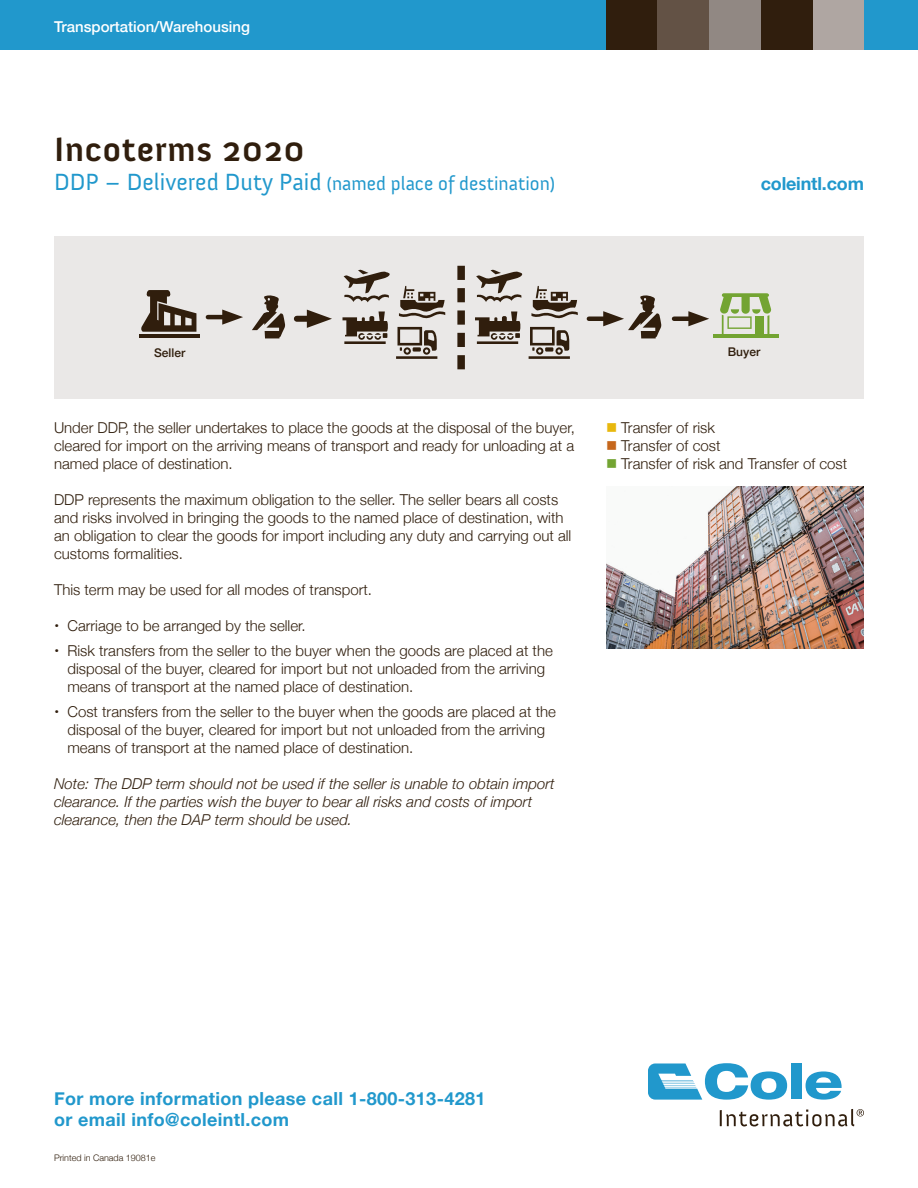
<style>
.page{position:relative;width:918px;height:1188px;background:#fff}
.page>*{position:absolute;margin:0;border:0;box-sizing:border-box;transform-origin:0 0}
.Sub-title{font:700 34.5px "Anivers";letter-spacing:.02em;color:#301e0d}
.sub_heading{font:19.5px "Anivers";color:#2198cc}
.t1{font:700 18px/21.6px "Helvetica Neue";letter-spacing:.02em;color:#2198cc}
.t2{font:700 18px "Helvetica Neue";letter-spacing:-.01em;color:#2198cc}
.body{font:300 15px/18px "Helvetica Neue";color:#301e0d}
.body-2{font:italic 300 15px/18px "Helvetica Neue";color:#301e0d}
.t3{font:500 15px "Helvetica Neue";color:#fff}
.body-3{font:500 12px "Helvetica Neue";color:#301e0d}
.body-4{font:300 9px "Helvetica Neue";color:#301e0d}
.s1{font-size:24px}
.s2{color:#e8b80e}
.s3{color:#c6671c}
.s4{color:#73a432}
</style>
<div class="page">
<div style="left:54px;top:236px;width:810px;height:163px;background:#eae8e7"></div>
<img style="left:606px;top:486px;width:258px;height:163px">
<svg style="left:252px;top:295px;width:33px;height:43px"></svg>
<div style="left:297px;top:316px;width:20px;height:6px;background:#301e0d"></div>
<svg style="left:307px;top:310px;width:25px;height:18px"></svg>
<hr style="left:208px;top:315px;width:23px;height:4px;background:#301e0d">
<svg style="left:222px;top:310px;width:21px;height:15px"></svg>
<hr style="left:589px;top:317px;width:22px;height:4px;background:#301e0d">
<svg style="left:603px;top:295px;width:58px;height:43px"></svg>
<hr style="left:674px;top:317px;width:23px;height:4px;background:#301e0d">
<svg style="left:688px;top:311px;width:21px;height:15px"></svg>
<svg style="left:141px;top:290px;width:55px;height:42px"></svg>
<hr style="left:139px;top:335px;width:61px;height:3px;background:#301e0d">
<hr style="left:713px;top:334px;width:66px;height:3px;background:#73a432">
<svg style="left:720px;top:293px;width:52px;height:41px"></svg>
<div style="left:756px;top:316px;width:8px;height:19px;background:#73a432"></div>
<svg style="left:529px;top:327px;width:41px;height:32px"></svg>
<svg style="left:531px;top:286px;width:47px;height:33px"></svg>
<svg style="left:476px;top:270px;width:46px;height:32px"></svg>
<svg style="left:475px;top:312px;width:46px;height:32px"></svg>
<svg style="left:396px;top:327px;width:41px;height:32px"></svg>
<svg style="left:399px;top:286px;width:46px;height:33px"></svg>
<svg style="left:344px;top:270px;width:46px;height:32px"></svg>
<svg style="left:343px;top:312px;width:45px;height:32px"></svg>
<svg style="left:457px;top:266px;width:8px;height:103px"></svg>
<div style="left:0;top:0;width:918px;height:50px;background:#2198cc"></div>
<div style="left:606px;top:0;width:52px;height:50px;background:#301e0d"></div>
<div style="left:658px;top:0;width:51px;height:50px;background:#635245"></div>
<div style="left:812px;top:0;width:52px;height:50px;background:#afa6a2"></div>
<div style="left:709px;top:0;width:52px;height:50px;background:#918883"></div>
<div style="left:761px;top:0;width:51px;height:50px;background:#301e0d"></div>
<svg style="left:648px;top:1063px;width:139px;height:37px"></svg>
<div style="left:791px;top:1063px;width:10px;height:36px;background:#2198cc"></div>
<svg style="left:806px;top:1071px;width:36px;height:29px"></svg>
<svg style="left:720px;top:1109px;width:144px;height:17px"></svg>
<p class="t3" style="left:54px;top:15px;width:197px">Transportation/Warehousing</p>
<p class="Sub-title" style="left:54px;top:131px;width:252px">Incoterms 2020</p>
<p class="sub_heading" style="left:54px;top:173px;width:503px"><span class="s1">DDP – Delivered Duty Paid</span> (named place of destination)</p>
<p class="t2" style="left:761px;top:170px;width:105px">coleintl.com</p>
<p class="body-3" style="left:154px;top:343px;width:33px">Seller</p>
<p class="body-3" style="left:728px;top:342px;width:34px">Buyer</p>
<p class="body" style="left:54px;top:418px;width:522px;text-align:justify">Under DDP, the seller undertakes to place the goods at the disposal of the buyer, cleared for import on the arriving means of transport and ready for unloading at a named place of destination.</p>
<p class="body" style="left:54px;top:490px;width:519px">DDP represents the maximum obligation to the seller. The seller bears all costs and risks involved in bringing the goods to the named place of destination, with an obligation to clear the goods for import including any duty and carrying out all customs formalities.</p>
<p class="body" style="left:54px;top:580px;width:320px">This term may be used for all modes of transport.</p>
<p class="body" style="left:68px;top:616px;width:240px">Carriage to be arranged by the seller.</p>
<p class="body" style="left:68px;top:640px;width:487px">Risk transfers from the seller to the buyer when the goods are placed at the disposal of the buyer, cleared for import but not unloaded from the arriving means of transport at the named place of destination.</p>
<p class="body" style="left:68px;top:701px;width:490px">Cost transfers from the seller to the buyer when the goods are placed at the disposal of the buyer, cleared for import but not unloaded from the arriving means of transport at the named place of destination.</p>
<p class="body-2" style="left:54px;top:773px;width:502px">Note: The DDP term should not be used if the seller is unable to obtain import clearance. If the parties wish the buyer to bear all risks and costs of import clearance, then the DAP term should be used.</p>
<p class="body" style="left:606px;top:418px;width:110px"><span class="s2">■</span> Transfer of risk</p>
<p class="body" style="left:606px;top:436px;width:116px"><span class="s3">■</span> Transfer of cost</p>
<p class="body" style="left:606px;top:454px;width:243px"><span class="s4">■</span> Transfer of risk and Transfer of cost</p>
<p class="t1" style="left:54px;top:1088px;width:433px">For more information please call 1-800-313-4281 or email info@coleintl.com</p>
<p class="body-4" style="left:54px;top:1151px;width:103px">Printed in Canada 19081e</p>
</div>
